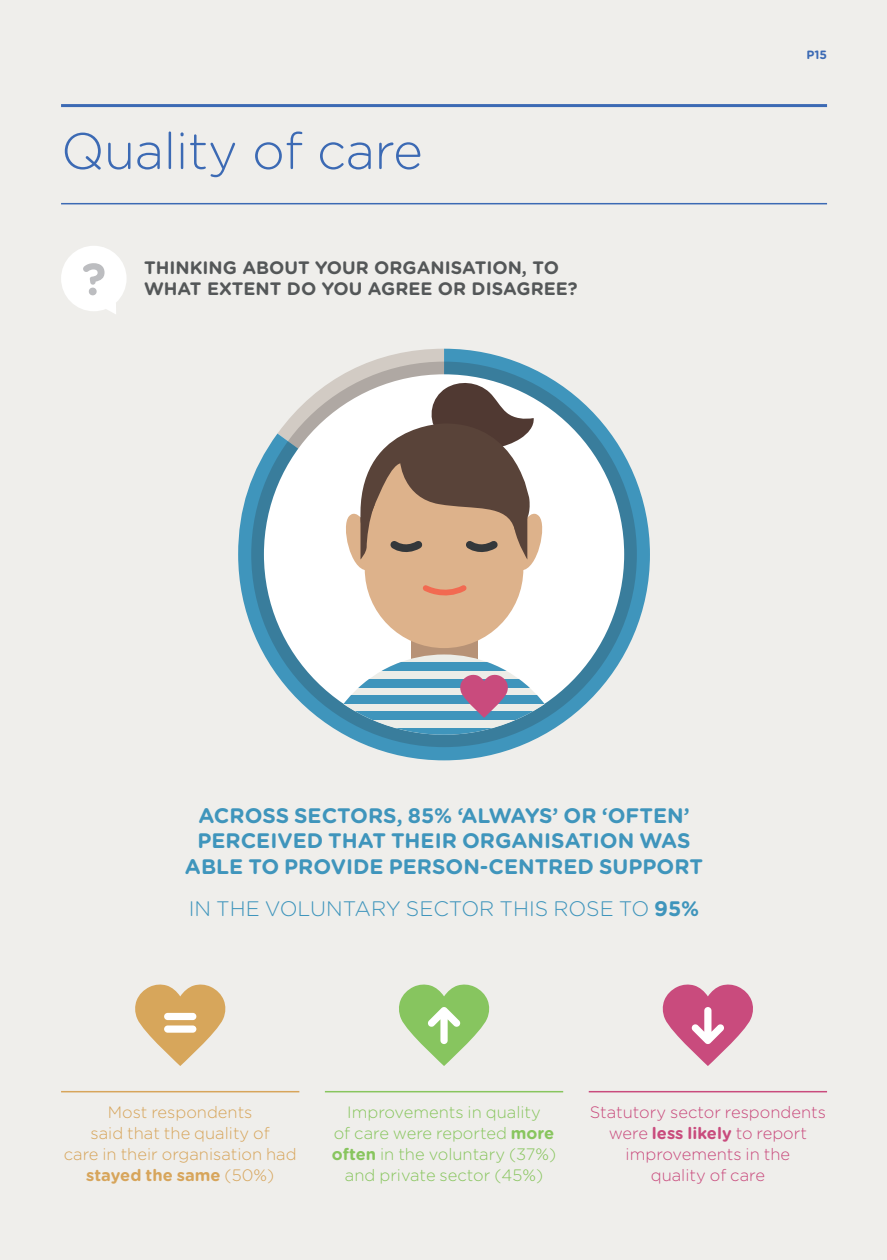
<style>
.page{position:relative;width:887px;height:1260px;background:#fff}
.page>*{position:absolute;margin:0;border:0;box-sizing:border-box;transform-origin:0 0}
.t1{font:300 51px "Gotham Rounded";letter-spacing:-.01em;color:#3c6ab4}
.t2{font:700 21px/25.5px "Gotham Rounded";color:#3f95bc;text-align:center}
.t3{font:300 21px "Gotham Rounded";color:#3f95bc}
.t4{font:700 18px/21.6px "Gotham Rounded";color:#545758}
.t5{font:300 16.5px/21px "Gotham Rounded";color:#88c55e;text-align:center}
.t6{font:300 16.5px/21px "Gotham Rounded";color:#d7a55b;text-align:center}
.t7{font:300 16.5px/21px "Gotham Rounded";color:#c94b7d;text-align:center}
.t8{font:700 12px "Gotham Rounded";color:#3c6ab4}
.s1{font-weight:700}
</style>
<div class="page">
<div style="left:0;top:0;width:886px;height:1259px;background:#efeeeb"></div>
<hr style="left:61px;top:104px;width:765px;height:3px;background:#3c6ab4">
<svg style="left:238px;top:376px;width:411px;height:384px"></svg>
<div style="left:251px;top:361px;width:385px;height:386px;background:#397d9c;border-radius:50%"></div>
<div style="left:264px;top:374px;width:360px;height:360px;background:#fff;border-radius:50%"></div>
<div style="left:411px;top:604px;width:66px;height:88px;background:#b79276"></div>
<div style="left:364px;top:430px;width:159px;height:218px;background:#ddb28b;border-radius:79px"></div>
<svg style="left:423px;top:585px;width:44px;height:11px"></svg>
<svg style="left:277px;top:349px;width:270px;height:221px"></svg>
<svg style="left:317px;top:654px;width:253px;height:80px"></svg>
<svg style="left:662px;top:984px;width:91px;height:82px"></svg>
<svg style="left:399px;top:984px;width:90px;height:82px"></svg>
<svg style="left:135px;top:984px;width:91px;height:82px"></svg>
<div style="left:164px;top:1012px;width:32px;height:8px;background:#fff;border-radius:4px"></div>
<div style="left:164px;top:1025px;width:32px;height:7px;background:#fff;border-radius:4px"></div>
<hr style="left:61px;top:203px;width:765px;height:1px;background:#3c6ab4">
<hr style="left:61px;top:1090px;width:238px;height:2px;background:#d7a55b">
<hr style="left:325px;top:1090px;width:238px;height:2px;background:#88c55e">
<hr style="left:588px;top:1090px;width:238px;height:2px;background:#c94b7d">
<svg style="left:61px;top:246px;width:65px;height:68px"></svg>
<h1 class="t1" style="left:61px;top:117px;width:363px">Quality of care</h1>
<p class="t4" style="left:144px;top:256px;width:435px">THINKING ABOUT YOUR ORGANISATION, TO<br>WHAT EXTENT DO YOU AGREE OR DISAGREE?</p>
<p class="t8" style="left:806px;top:46px;width:22px">P15</p>
<p class="t2" style="left:185px;top:801px;width:519px">ACROSS SECTORS, 85% ‘ALWAYS’ OR ‘OFTEN’<br>PERCEIVED THAT THEIR ORGANISATION WAS<br>ABLE TO PROVIDE PERSON-CENTRED SUPPORT</p>
<p class="t3" style="left:189px;top:895px;width:512px">IN THE VOLUNTARY SECTOR THIS ROSE TO <span class="s1">95%</span></p>
<p class="t6" style="left:64px;top:1101px;width:234px">Most respondents<br>said that the quality of<br>care in their organisation had <span class="s1">stayed the same</span> (50%)</p>
<p class="t5" style="left:332px;top:1101px;width:226px">Improvements in quality<br>of care were reported <span class="s1">more often</span> in the voluntary (37%) and private sector (45%)</p>
<p class="t7" style="left:589px;top:1101px;width:238px">Statutory sector respondents were <span class="s1">less likely</span> to report improvements in the<br>quality of care</p>
</div>
